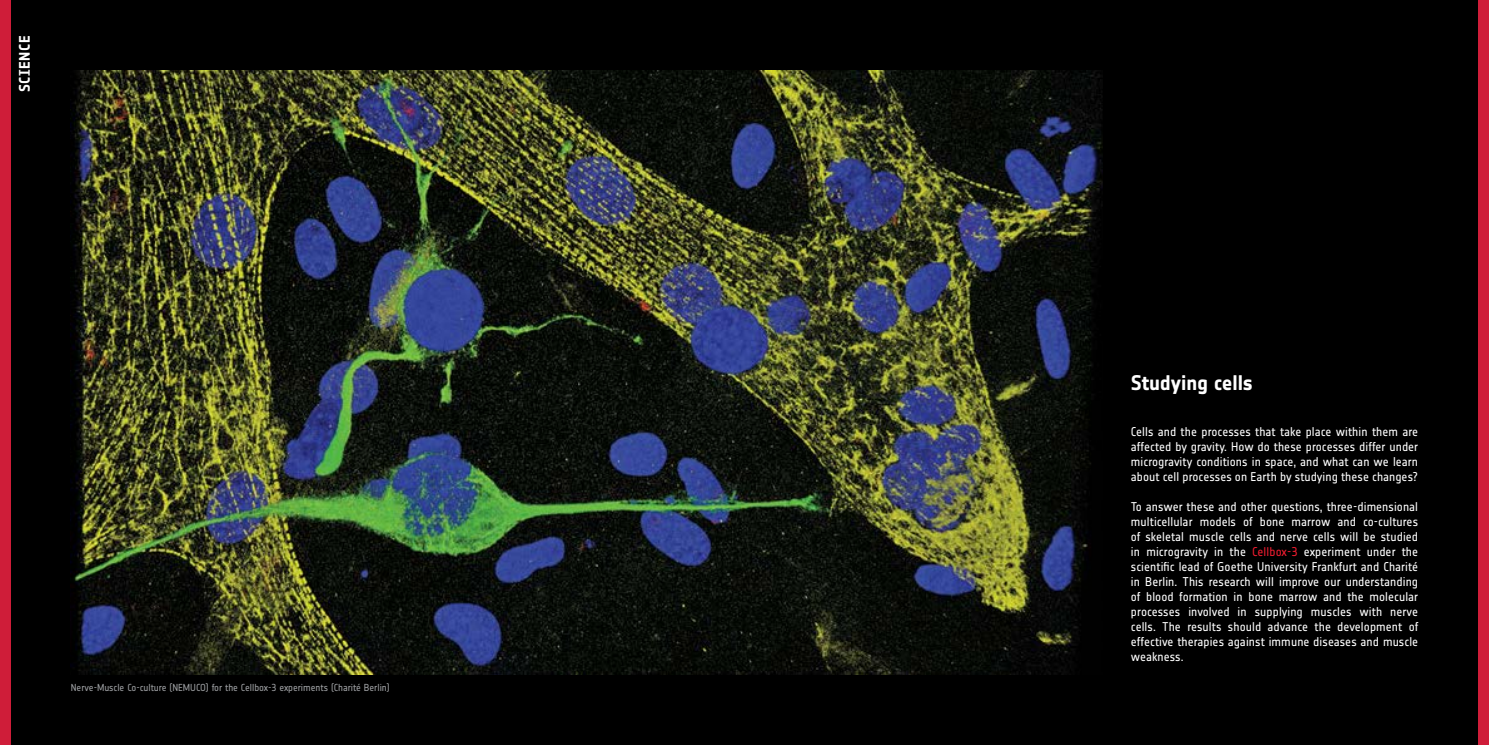
<style>
.page{position:relative;width:1489px;height:745px;background:#fff}
.page>*{position:absolute;margin:0;border:0;box-sizing:border-box;transform-origin:0 0}
.t1{font:700 20.88px "Notes Esa";letter-spacing:-.005em;color:#fff}
.t2{font:700 15px "Notes Esa";letter-spacing:.04em;color:#fff}
.t3{font:12.5px/15px "Notes Esa";letter-spacing:.005em;color:#fff;text-align:justify}
.t4{font:10px "Notes Esa";letter-spacing:-.005em;color:#9d9fa2}
.s1{color:#ed1c2f}
</style>
<div class="page">
<div style="left:0;top:0;width:1488px;height:744px;background:#000"></div>
<img style="left:71px;top:71px;width:1031px;height:602px">
<div style="left:0;top:0;width:11px;height:744px;background:#cf1d39"></div>
<div style="left:1478px;top:0;width:10px;height:744px;background:#cf1d39"></div>
<p class="t2" style="left:16px;top:92px;width:58px;rotate:-90deg">SCIENCE</p>
<p class="t4" style="left:71px;top:681px;width:320px">Nerve-Muscle Co-culture (NEMUCO) for the Cellbox-3 experiments (Charité Berlin)</p>
<h1 class="t1" style="left:1130px;top:370px;width:124px">Studying cells</h1>
<p class="t3" style="left:1130px;top:423px;width:289px">Cells and the processes that take place within them are affected by gravity. How do these processes differ under microgravity conditions in space, and what can we learn about cell processes on Earth by studying these changes?</p>
<p class="t3" style="left:1130px;top:498px;width:289px">To answer these and other questions, three-dimensional multicellular models of bone marrow and co-cultures of skeletal muscle cells and nerve cells will be studied in microgravity in the <span class="s1">Cellbox-3</span> experiment under the scientific lead of Goethe University Frankfurt and Charité in Berlin. This research will improve our understanding of blood formation in bone marrow and the molecular processes involved in supplying muscles with nerve cells. The results should advance the development of effective therapies against immune diseases and muscle weakness.</p>
</div>
